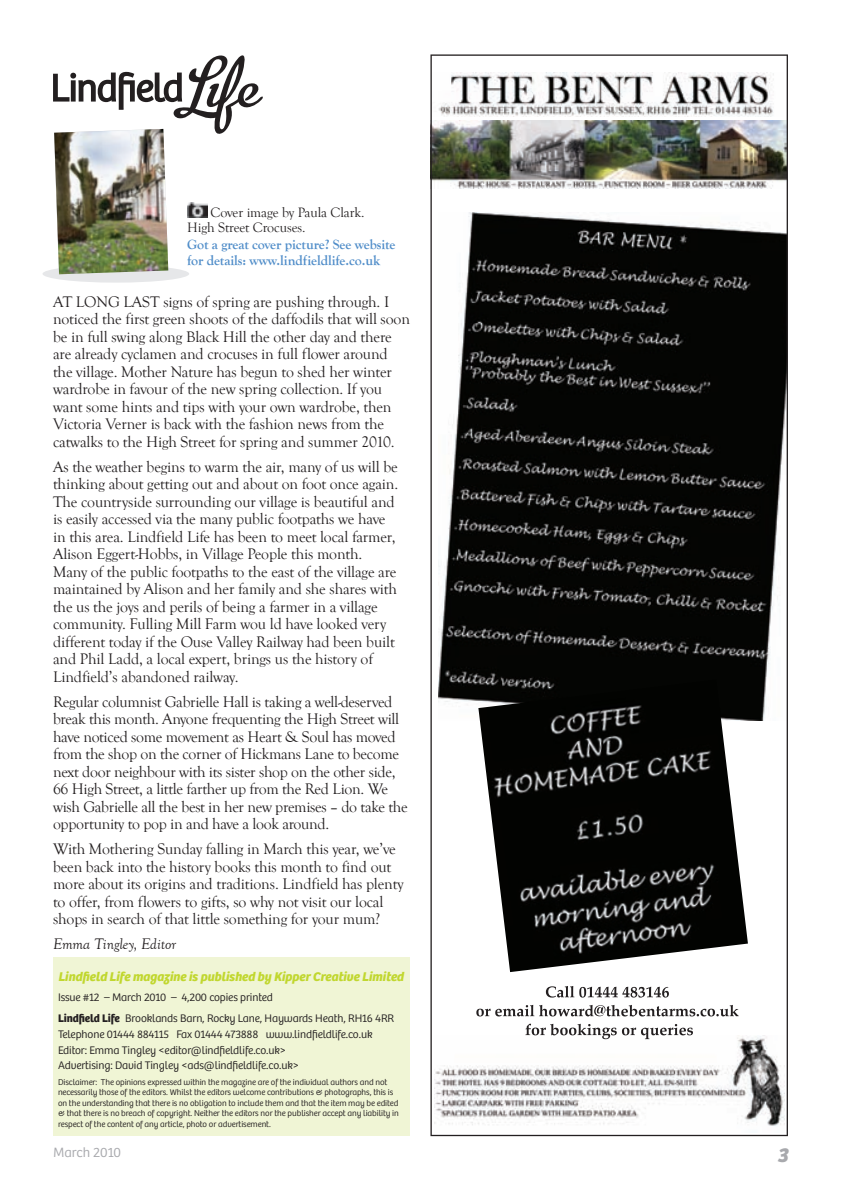
<style>
.page{position:relative;width:843px;height:1192px;background:#fff}
.page>*{position:absolute;margin:0;border:0;box-sizing:border-box;transform-origin:0 0}
.t1{font:italic 700 21px "Bree";color:#a8a9ad}
.t2{font:15.75px/17.5px "Goudy Old Style T";letter-spacing:-.01em;color:#231f20}
.t3{font:italic 15.75px "Goudy Old Style T";letter-spacing:-.005em;color:#231f20}
.t4{font:700 14px/15.8px "Goudy Old Style T";letter-spacing:-.005em;color:#508dc9}
.t5{font:14px/15.8px "Goudy Old Style T";letter-spacing:-.005em;color:#231f20}
.t6{font:300 14px "Bree";color:#a8a9ad}
.t7{font:italic 700 13.12px "Bree";letter-spacing:-.01em;color:#c1d72f}
.t8{font:300 11.38px/15.8px "Bree";letter-spacing:-.01em;color:#231f20}
.t9{font:300 8.75px/10.5px "Bree";letter-spacing:-.01em;color:#231f20}
.s1{font-weight:700}
</style>
<div class="page">
<svg style="left:430px;top:54px;width:357px;height:1082px"></svg>
<div style="left:42px;top:265px;width:147px;height:18px;background:#e6e7e9;border-radius:50%"></div>
<div style="left:53px;top:957px;width:356px;height:179px;background:#f0f5d5"></div>
<svg style="left:53px;top:55px;width:210px;height:217px"></svg>
<img style="left:54px;top:129px;width:114px;height:145px">
<img style="left:187px;top:203px;width:20px;height:15px">
<p class="t5" style="left:187px;top:205px;width:179px;text-indent:23px">Cover image by Paula Clark.<br>High Street Crocuses.</p>
<p class="t4" style="left:187px;top:237px;width:210px">Got a great cover picture? See website for details: www.lindfieldlife.co.uk</p>
<p class="t2" style="left:53px;top:293px;width:358px">At long last signs of spring are pushing through. I noticed the first green shoots of the daffodils that will soon be in full swing along Black Hill the other day and there are already cyclamen and crocuses in full flower around the village. Mother Nature has begun to shed her winter wardrobe in favour of the new spring collection. If you want some hints and tips with your own wardrobe, then Victoria Verner is back with the fashion news from the catwalks to the High Street for spring and summer 2010.</p>
<p class="t2" style="left:53px;top:458px;width:346px">As the weather begins to warm the air, many of us will be thinking about getting out and about on foot once again.<br>The countryside surrounding our village is beautiful and is easily accessed via the many public footpaths we have in this area. Lindfield Life has been to meet local farmer, Alison Eggert-Hobbs, in Village People this month.<br>Many of the public footpaths to the east of the village are maintained by Alison and her family and she shares with the us the joys and perils of being a farmer in a village community. Fulling Mill Farm wou ld have looked very different today if the Ouse Valley Railway had been built and Phil Ladd, a local expert, brings us the history of Lindfield’s abandoned railway.</p>
<p class="t2" style="left:53px;top:693px;width:356px">Regular columnist Gabrielle Hall is taking a well-deserved break this month. Anyone frequenting the High Street will have noticed some movement as Heart &amp; Soul has moved from the shop on the corner of Hickmans Lane to become next door neighbour with its sister shop on the other side, 66 High Street, a little farther up from the Red Lion. We wish Gabrielle all the best in her new premises – do take the opportunity to pop in and have a look around.</p>
<p class="t2" style="left:53px;top:840px;width:352px">With Mothering Sunday falling in March this year, we’ve been back into the history books this month to find out more about its origins and traditions. Lindfield has plenty to offer, from flowers to gifts, so why not visit our local shops in search of that little something for your mum?</p>
<p class="t3" style="left:53px;top:935px;width:124px">Emma Tingley, Editor</p>
<p class="t7" style="left:58px;top:968px;width:347px">Lindfield Life magazine is published by Kipper Creative Limited</p>
<p class="t8" style="left:58px;top:987px;width:337px;line-height:20.7px">Issue #12 – March 2010 – 4,200 copies printed<br><span class="s1">Lindfield Life</span> Brooklands Barn, Rocky Lane, Haywards Heath, RH16 4RR</p>
<p class="t8" style="left:58px;top:1026px;width:316px">Telephone 01444 884115 Fax 01444 473888 www.lindfieldlife.co.uk<br>Editor: Emma Tingley &lt;editor@lindfieldlife.co.uk&gt;<br>Advertising: David Tingley &lt;ads@lindfieldlife.co.uk&gt;</p>
<p class="t9" style="left:58px;top:1077px;width:342px">Disclaimer: The opinions expressed within the magazine are of the individual authors and not necessarily those of the editors. Whilst the editors welcome contributions &amp; photographs, this is on the understanding that there is no obligation to include them and that the item may be edited &amp; that there is no breach of copyright. Neither the editors nor the publisher accept any liability in respect of the content of any article, photo or advertisement.</p>
<p class="t6" style="left:53px;top:1144px;width:69px">March 2010</p>
<h1 class="t1" style="left:776px;top:1143px;width:12px">3</h1>
</div>
